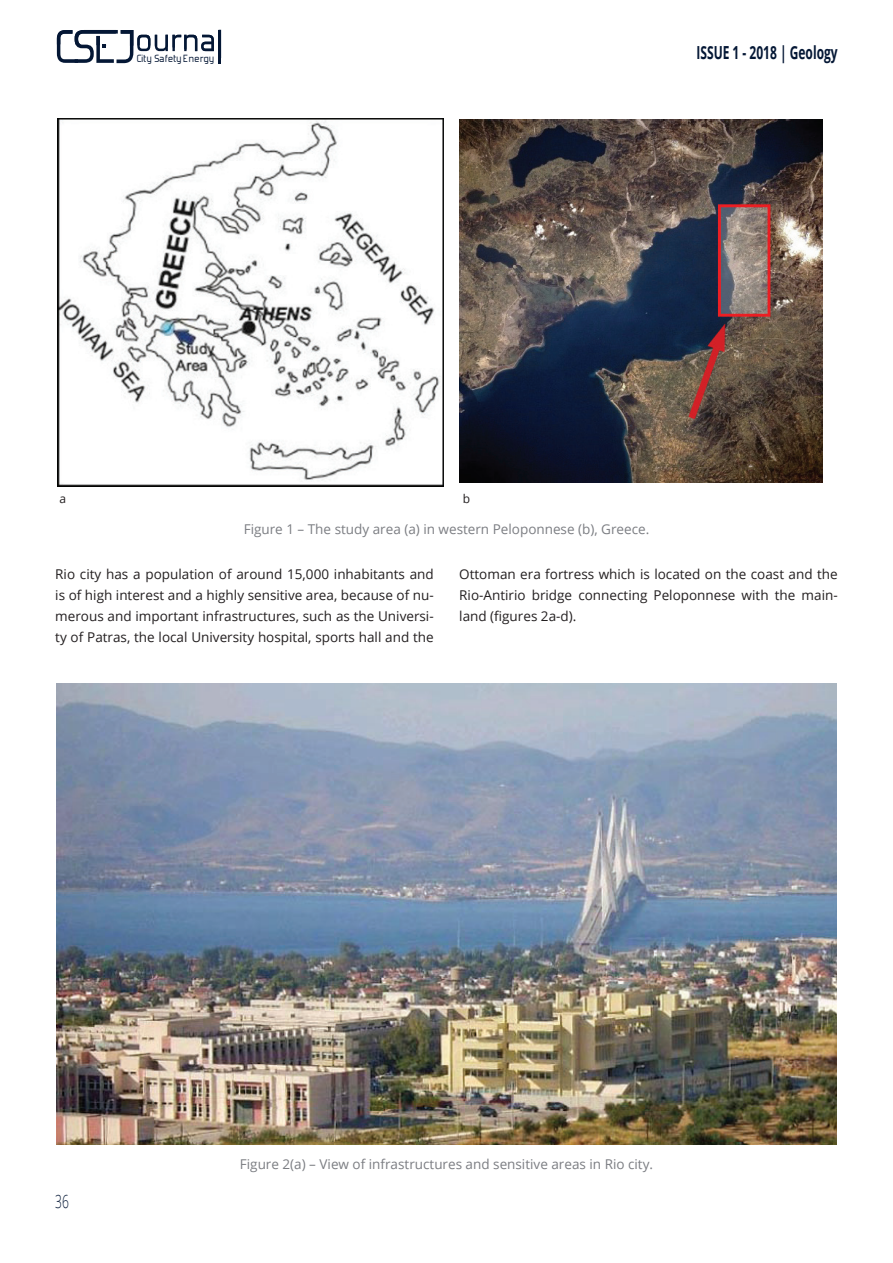
<style>
.page{position:relative;width:893px;height:1263px;background:#fff}
.page>*{position:absolute;margin:0;border:0;box-sizing:border-box;transform-origin:0 0}
.t1{font:700 18px "Open Sans";color:#041735;scale:.67 1}
.t2{font:300 18px "Open Sans";color:#041735;scale:.67 1}
.t3{font:13.5px/21px "Open Sans";color:#231f20;text-align:justify}
.t4{font:13.5px "Open Sans";color:#7b7d82}
.t5{font:12.3px "Forgotten Futurist";letter-spacing:.045em;color:#041735}
.t6{font:12px "Open Sans";color:#231f20}
</style>
<div class="page">
<svg style="left:57px;top:30px;width:164px;height:33px"></svg>
<img style="left:57px;top:119px;width:387px;height:367px">
<img style="left:460px;top:120px;width:362px;height:363px">
<img style="left:56px;top:683px;width:780px;height:461px">
<p class="t5" style="left:137px;top:53px;width:79px">City Safety Energy</p>
<h1 class="t1" style="left:696px;top:40px;width:212px">ISSUE 1 - 2018 | Geology</h1>
<p class="t6" style="left:60px;top:491px;width:8px">a</p>
<p class="t6" style="left:463px;top:491px;width:9px">b</p>
<p class="t4" style="left:244px;top:520px;width:407px">Figure 1 – The study area (a) in western Peloponnese (b), Greece.</p>
<p class="t3" style="left:459px;top:563px;width:380px">Ottoman era fortress which is located on the coast and the Rio-Antirio bridge connecting Peloponnese with the main&shy;land (figures 2a-d).</p>
<p class="t3" style="left:55px;top:563px;width:380px">Rio city has a population of around 15,000 inhabitants and is of high interest and a highly sensitive area, because of nu&shy;merous and important infrastructures, such as the Universi&shy;ty of Patras, the local University hospital, sports hall and the</p>
<h1 class="t2" style="left:55px;top:1189px;width:22px">36</h1>
<p class="t4" style="left:240px;top:1155px;width:415px">Figure 2(a) – View of infrastructures and sensitive areas in Rio city.</p>
</div>
